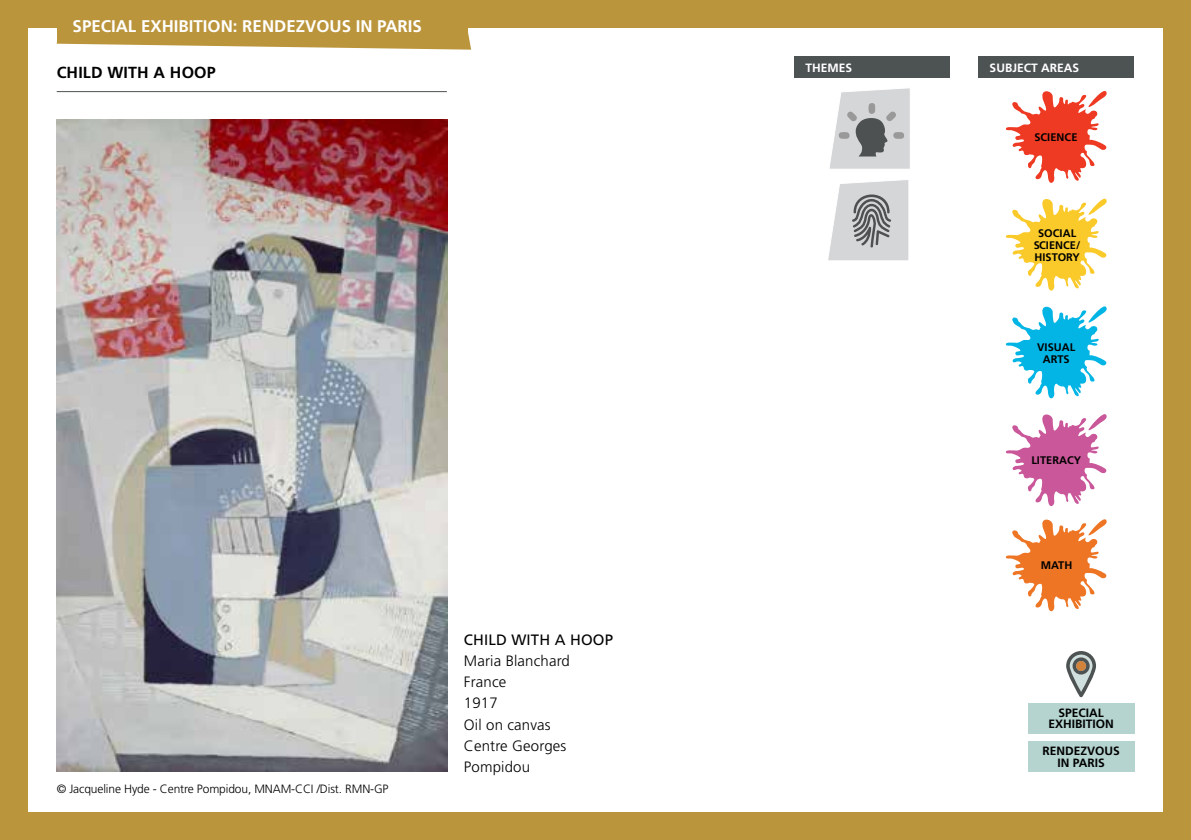
<style>
.page{position:relative;width:1191px;height:840px;background:#fff}
.page>*{position:absolute;margin:0;border:0;box-sizing:border-box;transform-origin:0 0}
.t1{font:700 16.8px "Frutiger LT Pro";color:#fff}
.t2{font:700 16px "Frutiger LT Pro";letter-spacing:.01em;color:#000}
.t3{font:300 15px/21px "Frutiger LT Pro";letter-spacing:.01em;color:#000}
.t4{font:15px "Frutiger LT Pro";letter-spacing:.01em;color:#000}
.t5{font:300 12px "Frutiger LT Pro";letter-spacing:-.01em;color:#000}
.t6{font:700 12px/11.8px "Frutiger LT Pro";color:#000;text-align:center}
.t7{font:700 12px "Frutiger LT Pro";color:#fff}
.t8{font:700 11px/12px "Frutiger LT Pro";letter-spacing:.005em;color:#000;text-align:center}
</style>
<div class="page">
<div style="left:978px;top:57px;width:156px;height:21px;background:#4d5252"></div>
<div style="left:794px;top:57px;width:156px;height:21px;background:#4d5252"></div>
<div style="left:1028px;top:702px;width:106px;height:31px;background:#b5d4cf"></div>
<div style="left:1028px;top:740px;width:106px;height:31px;background:#b5d4cf"></div>
<svg style="left:1066px;top:651px;width:30px;height:45px"></svg>
<img style="left:57px;top:120px;width:391px;height:651px">
<div style="left:0;top:0;width:27px;height:839px;background:#bb953b"></div>
<div style="left:1163px;top:0;width:28px;height:839px;background:#bb953b"></div>
<div style="left:11px;top:0;width:1180px;height:27px;background:#bb953b"></div>
<div style="left:11px;top:812px;width:1180px;height:27px;background:#bb953b"></div>
<hr style="left:57px;top:91px;width:390px;height:1px;background:#4d5252">
<svg style="left:828px;top:88px;width:82px;height:173px"></svg>
<svg style="left:1005px;top:306px;width:102px;height:93px"></svg>
<svg style="left:1006px;top:91px;width:101px;height:92px"></svg>
<svg style="left:1005px;top:198px;width:102px;height:93px"></svg>
<svg style="left:1006px;top:414px;width:101px;height:92px"></svg>
<svg style="left:1005px;top:519px;width:102px;height:93px"></svg>
<svg style="left:57px;top:27px;width:414px;height:23px"></svg>
<div style="left:57px;top:11px;width:410px;height:30px;background:#bb953b"></div>
<p class="t1" style="left:73px;top:16px;width:351px">SPECIAL EXHIBITION: RENDEZVOUS IN PARIS</p>
<p class="t2" style="left:57px;top:63px;width:161px">CHILD WITH A HOOP</p>
<p class="t5" style="left:57px;top:781px;width:333px">© Jacqueline Hyde - Centre Pompidou, MNAM-CCI /Dist. RMN-GP</p>
<p class="t4" style="left:464px;top:631px;width:151px">CHILD WITH A HOOP</p>
<p class="t3" style="left:464px;top:650px;width:108px">Maria Blanchard<br>France<br>1917<br>Oil on canvas<br>Centre Georges<br>Pompidou</p>
<p class="t7" style="left:805px;top:60px;width:48px">THEMES</p>
<p class="t7" style="left:989px;top:60px;width:91px">SUBJECT AREAS</p>
<p class="t8" style="left:1034px;top:131px;width:44px">SCIENCE</p>
<p class="t8" style="left:1033px;top:227px;width:48px">SOCIAL<br>SCIENCE/<br>HISTORY</p>
<p class="t8" style="left:1037px;top:340px;width:40px">VISUAL<br>ARTS</p>
<p class="t8" style="left:1031px;top:454px;width:51px">LITERACY</p>
<p class="t8" style="left:1040px;top:559px;width:33px">MATH</p>
<p class="t6" style="left:1048px;top:706px;width:67px">SPECIAL<br>EXHIBITION</p>
<p class="t6" style="left:1042px;top:744px;width:79px">RENDEZVOUS<br>IN PARIS</p>
</div>
